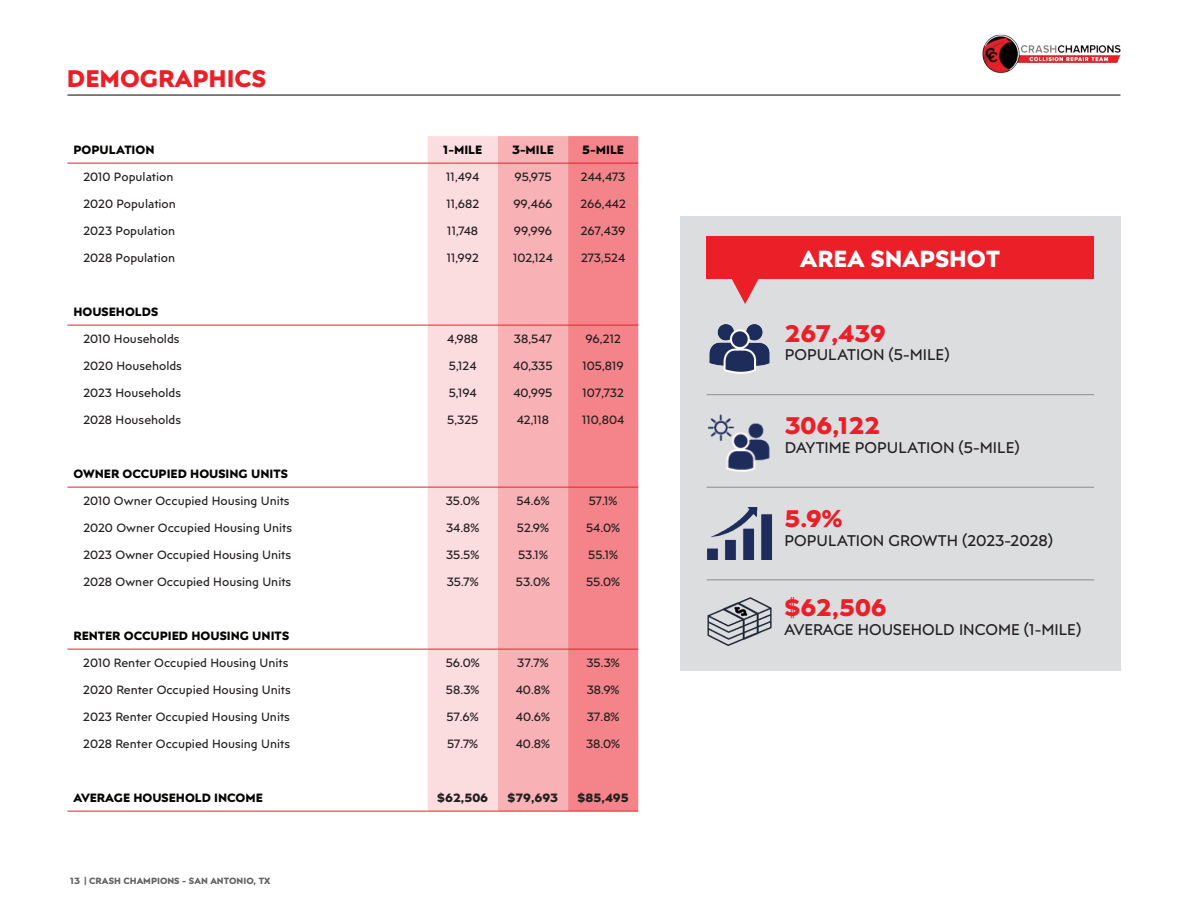
<style>
.page{position:relative;width:1188px;height:918px;background:#fff}
.page>*{position:absolute;margin:0;border:0;box-sizing:border-box;transform-origin:0 0}
.t1{font:700 24px "Posterama Text";color:#eb1f28}
.t2{font:700 23.25px "Posterama Text";color:#fff}
.t3{font:15.45px "Posterama Text";color:#231f20}
.t4{font:12px "Posterama Text";color:#231f20}
.t5{font:700 12px "Posterama Text";color:#040503}
.t6{font:700 12px "Posterama Text";color:#231f20}
.t7{font:700 9px "Posterama Text";color:#636366}
</style>
<div class="page">
<hr style="left:68px;top:94px;width:1052px;height:2px;background:#231f20">
<img style="left:983px;top:34px;width:137px;height:39px">
<div style="left:680px;top:216px;width:440px;height:455px;background:#dcdddf"></div>
<svg style="left:732px;top:279px;width:27px;height:25px"></svg>
<div style="left:707px;top:236px;width:387px;height:43px;background:#eb1f28"></div>
<img style="left:709px;top:324px;width:61px;height:50px">
<img style="left:707px;top:414px;width:63px;height:58px">
<img style="left:707px;top:508px;width:65px;height:51px">
<img style="left:707px;top:597px;width:65px;height:49px">
<hr style="left:707px;top:394px;width:387px;height:1px;background:#939598">
<hr style="left:707px;top:487px;width:387px;height:1px;background:#939598">
<hr style="left:707px;top:579px;width:387px;height:1px;background:#939598">
<div style="left:428px;top:136px;width:70px;height:675px;background:#fcdddf"></div>
<div style="left:498px;top:136px;width:70px;height:675px;background:#f8b1b4"></div>
<div style="left:568px;top:136px;width:70px;height:675px;background:#f48489"></div>
<hr style="left:68px;top:163px;width:360px;height:1px;background:#eb1f28">
<hr style="left:428px;top:163px;width:70px;height:1px;background:#eb1f28">
<hr style="left:498px;top:163px;width:70px;height:1px;background:#eb1f28">
<hr style="left:568px;top:163px;width:70px;height:1px;background:#eb1f28">
<hr style="left:68px;top:325px;width:360px;height:1px;background:#eb1f28">
<hr style="left:428px;top:325px;width:70px;height:1px;background:#eb1f28">
<hr style="left:498px;top:325px;width:70px;height:1px;background:#eb1f28">
<hr style="left:568px;top:325px;width:70px;height:1px;background:#eb1f28">
<hr style="left:68px;top:487px;width:360px;height:1px;background:#eb1f28">
<hr style="left:428px;top:487px;width:70px;height:1px;background:#eb1f28">
<hr style="left:498px;top:487px;width:70px;height:1px;background:#eb1f28">
<hr style="left:568px;top:487px;width:70px;height:1px;background:#eb1f28">
<hr style="left:68px;top:649px;width:360px;height:1px;background:#eb1f28">
<hr style="left:428px;top:649px;width:70px;height:1px;background:#eb1f28">
<hr style="left:498px;top:649px;width:70px;height:1px;background:#eb1f28">
<hr style="left:568px;top:649px;width:70px;height:1px;background:#eb1f28">
<hr style="left:68px;top:811px;width:360px;height:1px;background:#eb1f28">
<hr style="left:428px;top:811px;width:70px;height:1px;background:#eb1f28">
<hr style="left:498px;top:811px;width:70px;height:1px;background:#eb1f28">
<hr style="left:568px;top:811px;width:70px;height:1px;background:#eb1f28">
<h1 class="t1" style="left:67px;top:62px;width:201px">DEMOGRAPHICS</h1>
<p class="t5" style="left:74px;top:142px;width:83px">POPULATION</p>
<p class="t5" style="left:443px;top:142px;width:41px">1-MILE</p>
<p class="t5" style="left:512px;top:142px;width:43px">3-MILE</p>
<p class="t5" style="left:582px;top:142px;width:43px">5-MILE</p>
<p class="t4" style="left:83px;top:170px;width:92px">2010 Population</p>
<p class="t4" style="left:446px;top:170px;width:35px">11,494</p>
<p class="t4" style="left:514px;top:170px;width:39px">95,975</p>
<p class="t4" style="left:581px;top:170px;width:46px">244,473</p>
<p class="t4" style="left:83px;top:197px;width:94px">2020 Population</p>
<p class="t4" style="left:446px;top:197px;width:34px">11,682</p>
<p class="t4" style="left:513px;top:197px;width:41px">99,466</p>
<p class="t4" style="left:580px;top:197px;width:47px">266,442</p>
<p class="t4" style="left:83px;top:224px;width:93px">2023 Population</p>
<p class="t4" style="left:447px;top:224px;width:32px">11,748</p>
<p class="t4" style="left:514px;top:224px;width:40px">99,996</p>
<p class="t4" style="left:581px;top:224px;width:46px">267,439</p>
<p class="t4" style="left:83px;top:251px;width:93px">2028 Population</p>
<p class="t4" style="left:447px;top:251px;width:34px">11,992</p>
<p class="t4" style="left:513px;top:251px;width:41px">102,124</p>
<p class="t4" style="left:581px;top:251px;width:46px">273,524</p>
<p class="t5" style="left:73px;top:304px;width:86px">HOUSEHOLDS</p>
<p class="t4" style="left:83px;top:332px;width:98px">2010 Households</p>
<p class="t4" style="left:447px;top:332px;width:33px">4,988</p>
<p class="t4" style="left:514px;top:332px;width:39px">38,547</p>
<p class="t4" style="left:585px;top:332px;width:37px">96,212</p>
<p class="t4" style="left:83px;top:359px;width:100px">2020 Households</p>
<p class="t4" style="left:449px;top:359px;width:29px">5,124</p>
<p class="t4" style="left:513px;top:359px;width:41px">40,335</p>
<p class="t4" style="left:582px;top:359px;width:43px">105,819</p>
<p class="t4" style="left:83px;top:386px;width:99px">2023 Households</p>
<p class="t4" style="left:449px;top:386px;width:30px">5,194</p>
<p class="t4" style="left:513px;top:386px;width:41px">40,995</p>
<p class="t4" style="left:582px;top:386px;width:43px">107,732</p>
<p class="t4" style="left:83px;top:413px;width:99px">2028 Households</p>
<p class="t4" style="left:447px;top:413px;width:32px">5,325</p>
<p class="t4" style="left:517px;top:413px;width:34px">42,118</p>
<p class="t4" style="left:582px;top:413px;width:44px">110,804</p>
<p class="t5" style="left:73px;top:466px;width:216px">OWNER OCCUPIED HOUSING UNITS</p>
<p class="t4" style="left:83px;top:494px;width:208px">2010 Owner Occupied Housing Units</p>
<p class="t4" style="left:446px;top:494px;width:35px">35.0%</p>
<p class="t4" style="left:516px;top:494px;width:35px">54.6%</p>
<p class="t4" style="left:589px;top:494px;width:30px">57.1%</p>
<p class="t4" style="left:83px;top:521px;width:210px">2020 Owner Occupied Housing Units</p>
<p class="t4" style="left:446px;top:521px;width:35px">34.8%</p>
<p class="t4" style="left:517px;top:521px;width:34px">52.9%</p>
<p class="t4" style="left:586px;top:521px;width:35px">54.0%</p>
<p class="t4" style="left:83px;top:548px;width:209px">2023 Owner Occupied Housing Units</p>
<p class="t4" style="left:446px;top:548px;width:35px">35.5%</p>
<p class="t4" style="left:518px;top:548px;width:31px">53.1%</p>
<p class="t4" style="left:588px;top:548px;width:31px">55.1%</p>
<p class="t4" style="left:83px;top:575px;width:209px">2028 Owner Occupied Housing Units</p>
<p class="t4" style="left:447px;top:575px;width:34px">35.7%</p>
<p class="t4" style="left:516px;top:575px;width:35px">53.0%</p>
<p class="t4" style="left:586px;top:575px;width:35px">55.0%</p>
<p class="t5" style="left:73px;top:628px;width:217px">RENTER OCCUPIED HOUSING UNITS</p>
<p class="t4" style="left:83px;top:656px;width:207px">2010 Renter Occupied Housing Units</p>
<p class="t4" style="left:446px;top:656px;width:36px">56.0%</p>
<p class="t4" style="left:517px;top:656px;width:33px">37.7%</p>
<p class="t4" style="left:586px;top:656px;width:35px">35.3%</p>
<p class="t4" style="left:83px;top:683px;width:209px">2020 Renter Occupied Housing Units</p>
<p class="t4" style="left:446px;top:683px;width:35px">58.3%</p>
<p class="t4" style="left:516px;top:683px;width:36px">40.8%</p>
<p class="t4" style="left:587px;top:683px;width:34px">38.9%</p>
<p class="t4" style="left:83px;top:710px;width:208px">2023 Renter Occupied Housing Units</p>
<p class="t4" style="left:447px;top:710px;width:34px">57.6%</p>
<p class="t4" style="left:516px;top:710px;width:36px">40.6%</p>
<p class="t4" style="left:587px;top:710px;width:34px">37.8%</p>
<p class="t4" style="left:83px;top:737px;width:208px">2028 Renter Occupied Housing Units</p>
<p class="t4" style="left:447px;top:737px;width:32px">57.7%</p>
<p class="t4" style="left:516px;top:737px;width:36px">40.8%</p>
<p class="t4" style="left:586px;top:737px;width:36px">38.0%</p>
<p class="t5" style="left:73px;top:790px;width:191px">AVERAGE HOUSEHOLD INCOME</p>
<p class="t6" style="left:437px;top:790px;width:53px">$62,506</p>
<p class="t6" style="left:508px;top:790px;width:52px">$79,693</p>
<p class="t6" style="left:578px;top:790px;width:52px">$85,495</p>
<p class="t7" style="left:70px;top:875px;width:202px">13 | CRASH CHAMPIONS - SAN ANTONIO, TX</p>
<h2 class="t2" style="left:800px;top:243px;width:201px">AREA SNAPSHOT</h2>
<h1 class="t1" style="left:785px;top:317px;width:103px">267,439</h1>
<p class="t3" style="left:785px;top:345px;width:166px">POPULATION (5-MILE)</p>
<h1 class="t1" style="left:785px;top:409px;width:97px">306,122</h1>
<p class="t3" style="left:785px;top:438px;width:236px">DAYTIME POPULATION (5-MILE)</p>
<h1 class="t1" style="left:785px;top:502px;width:59px">5.9%</h1>
<p class="t3" style="left:785px;top:530px;width:270px">POPULATION GROWTH (2023-2028)</p>
<h1 class="t1" style="left:785px;top:591px;width:104px">$62,506</h1>
<p class="t3" style="left:785px;top:619px;width:298px">AVERAGE HOUSEHOLD INCOME (1-MILE)</p>
</div>
